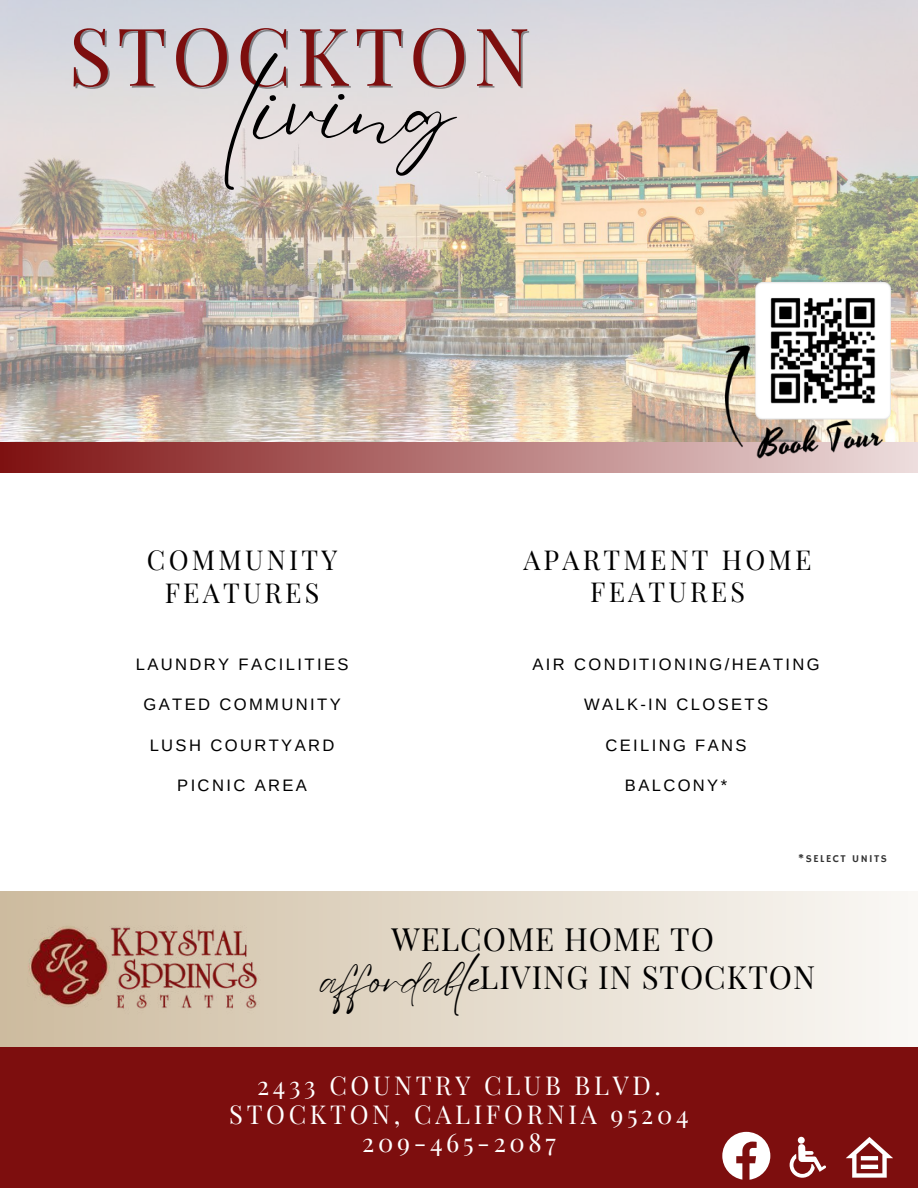
<style>
.page{position:relative;width:918px;height:1188px;background:#fff}
.page>*{position:absolute;margin:0;border:0;box-sizing:border-box;transform-origin:0 0}
.t1{font:96.45px "Eyesome Script";color:#000}
.t2{font:80.1px "Playfair Display";letter-spacing:.065em;color:#7d0e0e}
.t3{font:44.4px "Eyesome Script";color:#000}
.t4{font:31.35px/38.2px "Playfair Display";letter-spacing:.03em;color:#000}
.t5{font:26.85px/32.7px "Playfair Display";letter-spacing:.12em;color:#000;text-align:center}
.t6{font:25.5px/28.2px "Playfair Display";letter-spacing:.145em;color:#fff;text-align:center}
.t7{font:16.65px "Arimo";letter-spacing:.145em;color:#000}
.t8{font:16.5px "Arimo";letter-spacing:.145em;color:#000}
.t9{font:10.5px "Hammersmith One";letter-spacing:.145em;color:#000}
</style>
<div class="page">
<div style="left:0;top:1040px;width:918px;height:148px;background:#7d0e0e"></div>
<div style="left:798px;top:1137px;width:7px;height:7px;background:#fff;border-radius:50%"></div>
<svg style="left:790px;top:1144px;width:36px;height:33px"></svg>
<svg style="left:846px;top:1137px;width:47px;height:40px"></svg>
<img style="left:0;top:0;width:918px;height:443px">
<svg style="left:0;top:891px;width:918px;height:156px;background:#e9e1d5"></svg>
<svg style="left:722px;top:1132px;width:48px;height:48px"></svg>
<svg style="left:0;top:443px;width:918px;height:29px;background:#ac6666"></svg>
<img style="left:7px;top:891px;width:256px;height:156px">
<img style="left:725px;top:283px;width:165px;height:190px">
<h2 class="t2" style="left:69px;top:-1px;width:463px">STOCKTON</h2>
<h1 class="t1" style="left:235px;top:48px;width:220px;rotate:-1deg">living</h1>
<p class="t5" style="left:147px;top:542px;width:192px">COMMUNITY<br>FEATURES</p>
<p class="t5" style="left:523px;top:542px;width:290px">APARTMENT HOME<br>FEATURES</p>
<p class="t7" style="left:136px;top:655px;width:214px">LAUNDRY FACILITIES</p>
<p class="t7" style="left:143px;top:695px;width:199px">GATED COMMUNITY</p>
<p class="t7" style="left:150px;top:736px;width:186px">LUSH COURTYARD</p>
<p class="t7" style="left:177px;top:776px;width:131px">PICNIC AREA</p>
<p class="t8" style="left:532px;top:655px;width:289px">AIR CONDITIONING/HEATING</p>
<p class="t8" style="left:584px;top:695px;width:186px">WALK-IN CLOSETS</p>
<p class="t8" style="left:606px;top:736px;width:143px">CEILING FANS</p>
<p class="t8" style="left:625px;top:776px;width:104px">BALCONY*</p>
<p class="t9" style="left:798px;top:853px;width:90px">*SELECT UNITS</p>
<p class="t4" style="left:480px;top:919px;width:337px;text-indent:-89px">WELCOME HOME TO<br>LIVING IN STOCKTON</p>
<h3 class="t3" style="left:321px;top:951px;width:164px">affordable</h3>
<p class="t6" style="left:229px;top:1071px;width:461px">2433 COUNTRY CLUB BLVD.<br>STOCKTON, CALIFORNIA 95204<br>209-465-2087</p>
</div>
